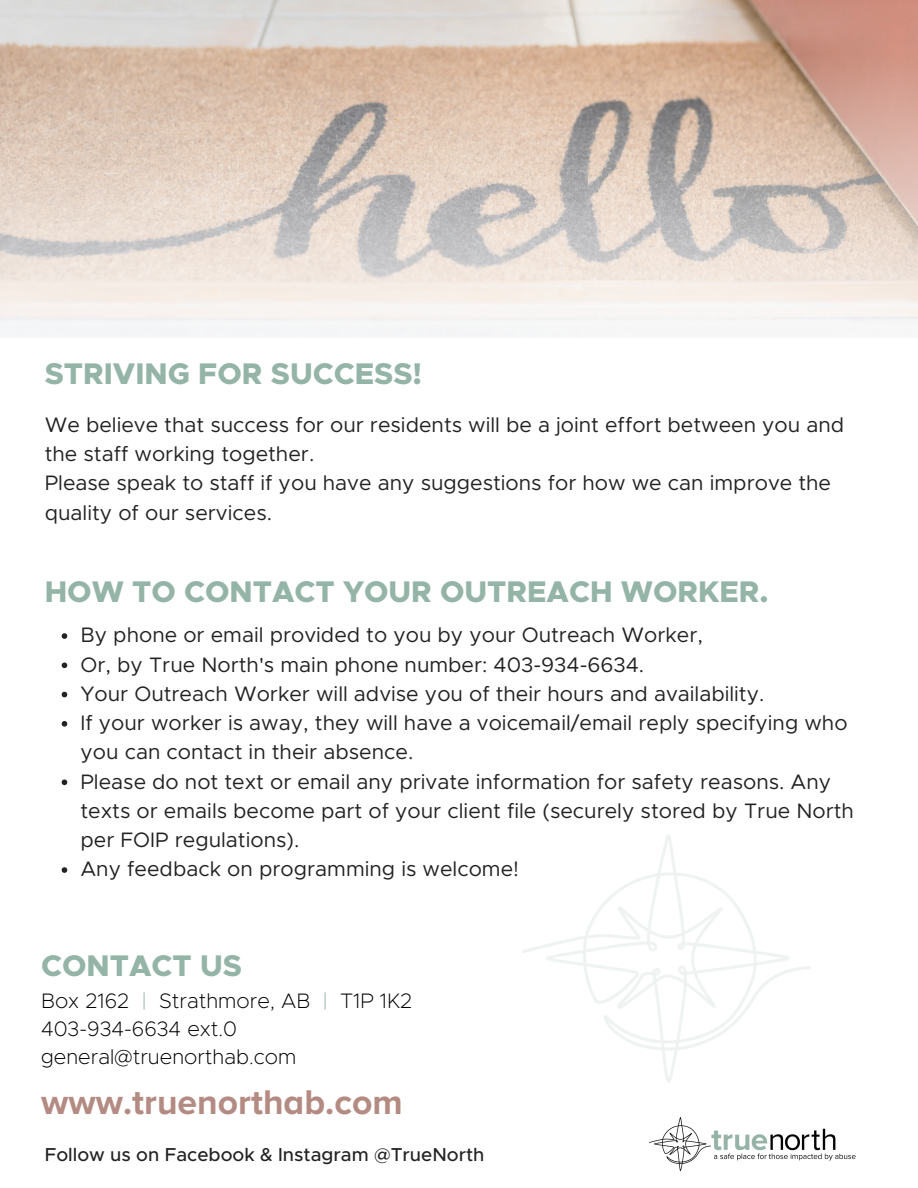
<style>
.page{position:relative;width:918px;height:1188px;background:#fff}
.page>*{position:absolute;margin:0;border:0;box-sizing:border-box;transform-origin:0 0}
.t1{font:700 35.55px "Proxima Nova A";color:#b38b82}
.t2{font:800 30px "Metropolis";color:#94b4a7}
.t3{font:21px/29.2px "Metropolis";color:#222}
.t4{font:200 21px "Metropolis";color:#000}
.t5{font:500 18.75px "Metropolis";color:#222}
.s1{color:#94b4a7}
</style>
<div class="page">
<img style="left:0;top:0;width:918px;height:337px">
<img style="left:649px;top:1118px;width:206px;height:52px">
<svg style="left:62px;top:633px;width:5px;height:6px"></svg>
<svg style="left:62px;top:663px;width:5px;height:5px"></svg>
<svg style="left:62px;top:692px;width:5px;height:5px"></svg>
<svg style="left:62px;top:721px;width:5px;height:6px"></svg>
<svg style="left:62px;top:780px;width:5px;height:5px"></svg>
<svg style="left:62px;top:867px;width:5px;height:6px"></svg>
<p class="t2" style="left:45px;top:360px;width:379px">STRIVING FOR SUCCESS!</p>
<p class="t3" style="left:45px;top:411px;width:801px">We believe that success for our residents will be a joint effort between you and the staff working together.</p>
<p class="t3" style="left:45px;top:470px;width:788px">Please speak to staff if you have any suggestions for how we can improve the quality of our services.</p>
<p class="t2" style="left:45px;top:578px;width:725px">HOW TO CONTACT YOUR OUTREACH WORKER.</p>
<p class="t3" style="left:80px;top:621px;width:624px">By phone or email provided to you by your Outreach Worker,</p>
<p class="t3" style="left:80px;top:651px;width:565px">Or, by True North's main phone number: 403-934-6634.</p>
<p class="t3" style="left:80px;top:680px;width:686px">Your Outreach Worker will advise you of their hours and availability.</p>
<p class="t3" style="left:80px;top:709px;width:769px">If your worker is away, they will have a voicemail/email reply specifying who you can contact in their absence.</p>
<p class="t3" style="left:80px;top:768px;width:775px">Please do not text or email any private information for safety reasons. Any texts or emails become part of your client file (securely stored by True North per FOIP regulations).</p>
<p class="t3" style="left:80px;top:855px;width:440px">Any feedback on programming is welcome!</p>
<p class="t2" style="left:41px;top:952px;width:202px">CONTACT US</p>
<p class="t4" style="left:41px;top:991px;width:373px">Box 2162 <span class="s1">|</span> Strathmore, AB <span class="s1">|</span> T1P 1K2</p>
<p class="t4" style="left:41px;top:1019px;width:197px">403-934-6634 ext.0</p>
<p class="t4" style="left:41px;top:1047px;width:257px">general@truenorthab.com</p>
<p class="t1" style="left:41px;top:1081px;width:363px">www.truenorthab.com</p>
<p class="t5" style="left:45px;top:1146px;width:441px">Follow us on Facebook &amp; Instagram @TrueNorth</p>
</div>
